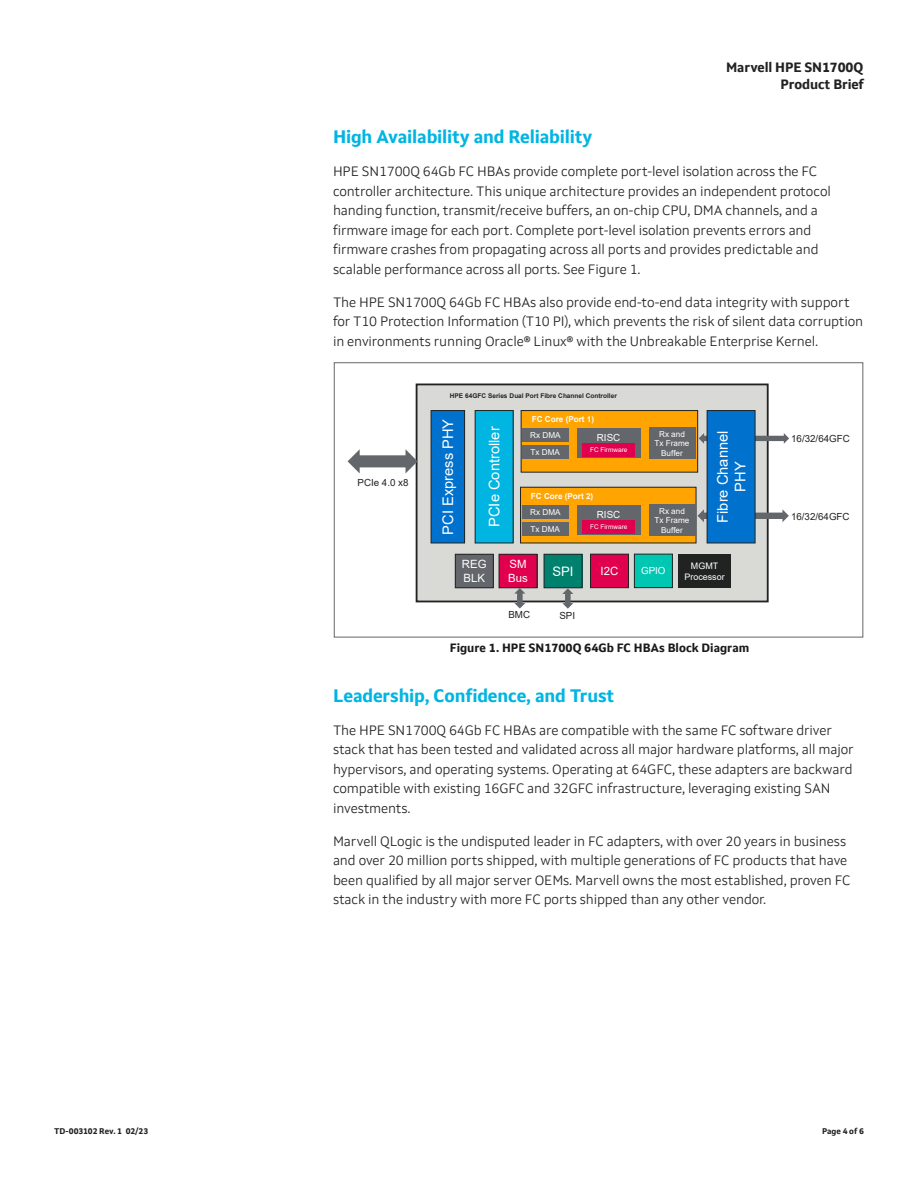
<style>
.page{position:relative;width:918px;height:1188px;background:#fff}
.page>*{position:absolute;margin:0;border:0;box-sizing:border-box;transform-origin:0 0}
.B1H_Body1Header{font:700 18px "Setimo";letter-spacing:-.01em;color:#00b5e2}
.t1{font:14.7px/17.5px "Arial";color:#fff;text-align:center}
.B1_Body1{font:300 13.5px/19.5px "Setimo";letter-spacing:-.01em;color:#212322}
.t2{font:700 13.5px/17.5px "Setimo";letter-spacing:-.01em;color:#212322;text-align:right}
.t3{font:13.05px "Arial";color:#fff}
.FC_FigureCaption{font:700 12px "Setimo";color:#1a1a1a}
.t4{font:11.4px/13.6px "Arial";color:#fff}
.t5{font:9.75px "Arial";color:#212322}
.t6{font:9.75px "Arial";color:#fff}
.t7{font:9px/10.8px "Arial";color:#fff;text-align:center}
.t8{font:700 8.25px "Setimo";letter-spacing:-.005em;color:#212322}
.t9{font:8.1px/9.8px "Arial";color:#fff;text-align:center}
.t10{font:700 8.1px "Arial";color:#fff}
.t11{font:700 6.45px "Arial";color:#212322}
.t12{font:6.45px "Arial";color:#fff}
</style>
<div class="page">
<div style="left:417px;top:384px;width:351px;height:217px;background:#d9d9d6"></div>
<div style="left:416px;top:384px;width:353px;height:218px;border:2px solid #212322"></div>
<div style="left:431px;top:411px;width:34px;height:132px;background:#0072ce"></div>
<div style="left:431px;top:410px;width:34px;height:133px;border:1px solid #212322"></div>
<div style="left:475px;top:411px;width:38px;height:132px;background:#00b5e2"></div>
<div style="left:521px;top:411px;width:177px;height:61px;background:#ffa400"></div>
<div style="left:521px;top:410px;width:177px;height:63px;border:1px solid #212322"></div>
<div style="left:520px;top:487px;width:176px;height:56px;background:#ffa400"></div>
<svg style="left:699px;top:433px;width:90px;height:11px"></svg>
<svg style="left:698px;top:509px;width:91px;height:13px"></svg>
<div style="left:577px;top:428px;width:63px;height:30px;background:#63666a"></div>
<div style="left:522px;top:429px;width:47px;height:13px;background:#63666a"></div>
<div style="left:522px;top:445px;width:47px;height:14px;background:#63666a"></div>
<div style="left:649px;top:427px;width:46px;height:32px;background:#63666a"></div>
<div style="left:582px;top:443px;width:53px;height:14px;background:#e0004d"></div>
<div style="left:577px;top:505px;width:63px;height:30px;background:#63666a"></div>
<div style="left:522px;top:505px;width:47px;height:14px;background:#63666a"></div>
<div style="left:522px;top:522px;width:47px;height:14px;background:#63666a"></div>
<div style="left:649px;top:504px;width:46px;height:32px;background:#63666a"></div>
<div style="left:582px;top:520px;width:53px;height:14px;background:#e0004d"></div>
<div style="left:707px;top:411px;width:48px;height:132px;background:#0072ce"></div>
<svg style="left:348px;top:449px;width:70px;height:24px"></svg>
<div style="left:455px;top:554px;width:38px;height:34px;background:#63666a"></div>
<div style="left:455px;top:554px;width:39px;height:34px;border:1px solid #212322"></div>
<div style="left:499px;top:554px;width:38px;height:34px;background:#e0004d"></div>
<div style="left:499px;top:554px;width:38px;height:34px;border:1px solid #212322"></div>
<div style="left:544px;top:554px;width:38px;height:34px;background:#00816d"></div>
<div style="left:544px;top:554px;width:38px;height:34px;border:1px solid #212322"></div>
<div style="left:678px;top:554px;width:53px;height:34px;background:#212322"></div>
<svg style="left:562px;top:588px;width:11px;height:21px"></svg>
<svg style="left:514px;top:588px;width:11px;height:21px"></svg>
<div style="left:591px;top:554px;width:38px;height:34px;background:#e0004d"></div>
<div style="left:590px;top:554px;width:39px;height:34px;border:1px solid #212322"></div>
<div style="left:634px;top:554px;width:38px;height:34px;background:#00c7b1"></div>
<div style="left:634px;top:554px;width:39px;height:34px;border:1px solid #212322"></div>
<div style="left:334px;top:362px;width:529px;height:275px;border:1px solid #63666a"></div>
<p class="t2" style="left:726px;top:58px;width:139px">Marvell HPE SN1700Q<br>Product Brief</p>
<h3 class="B1H_Body1Header" style="left:333px;top:126px;width:261px">High Availability and Reliability</h3>
<p class="B1_Body1" style="left:333px;top:162px;width:499px">HPE SN1700Q 64Gb FC HBAs provide complete port-level isolation across the FC controller architecture. This unique architecture provides an independent protocol handing function, transmit/receive buffers, an on-chip CPU, DMA channels, and a firmware image for each port. Complete port-level isolation prevents errors and firmware crashes from propagating across all ports and provides predictable and scalable performance across all ports. See Figure 1.</p>
<p class="B1_Body1" style="left:333px;top:292px;width:532px">The HPE SN1700Q 64Gb FC HBAs also provide end-to-end data integrity with support for T10 Protection Information (T10 PI), which prevents the risk of silent data corruption in environments running Oracle® Linux® with the Unbreakable Enterprise Kernel.</p>
<p class="t5" style="left:358px;top:476px;width:52px">PCIe 4.0 x8</p>
<p class="t11" style="left:450px;top:391px;width:168px">HPE 64GFC Series Dual Port Fibre Channel Controller</p>
<p class="t10" style="left:532px;top:414px;width:64px">FC Core (Port 1)</p>
<p class="t1" style="left:439px;top:535px;width:117px;rotate:-90deg">PCI Express PHY</p>
<p class="t1" style="left:486px;top:527px;width:102px;rotate:-90deg">PCIe Controller</p>
<p class="t5" style="left:791px;top:432px;width:60px">16/32/64GFC</p>
<p class="t9" style="left:655px;top:429px;width:36px">Rx and<br>Tx Frame<br>Buffer</p>
<p class="t1" style="left:714px;top:523px;width:94px;rotate:-90deg">Fibre Channel<br>PHY</p>
<p class="t9" style="left:530px;top:431px;width:32px">Rx DMA</p>
<p class="t6" style="left:597px;top:431px;width:25px">RISC</p>
<p class="t9" style="left:531px;top:447px;width:31px">Tx DMA</p>
<p class="t12" style="left:590px;top:446px;width:39px">FC Firmware</p>
<p class="t10" style="left:531px;top:490px;width:64px">FC Core (Port 2)</p>
<p class="t9" style="left:655px;top:506px;width:36px">Rx and<br>Tx Frame<br>Buffer</p>
<p class="t9" style="left:530px;top:507px;width:32px">Rx DMA</p>
<p class="t6" style="left:597px;top:508px;width:25px">RISC</p>
<p class="t9" style="left:531px;top:524px;width:31px">Tx DMA</p>
<p class="t5" style="left:791px;top:510px;width:60px">16/32/64GFC</p>
<p class="t12" style="left:590px;top:523px;width:39px">FC Firmware</p>
<p class="t4" style="left:462px;top:558px;width:26px">REG<br>BLK</p>
<p class="t4" style="left:508px;top:558px;width:21px">SM<br>Bus</p>
<p class="t3" style="left:553px;top:562px;width:23px">SPI</p>
<p class="t7" style="left:684px;top:560px;width:42px">MGMT<br>Processor</p>
<p class="t5" style="left:508px;top:607px;width:23px">BMC</p>
<p class="t5" style="left:559px;top:609px;width:17px">SPI</p>
<p class="t4" style="left:601px;top:564px;width:19px">I2C</p>
<p class="t6" style="left:641px;top:564px;width:26px">GPIO</p>
<p class="FC_FigureCaption" style="left:450px;top:641px;width:301px">Figure 1. HPE SN1700Q 64Gb FC HBAs Block Diagram</p>
<h3 class="B1H_Body1Header" style="left:333px;top:685px;width:283px">Leadership, Confidence, and Trust</h3>
<p class="B1_Body1" style="left:333px;top:720px;width:522px">The HPE SN1700Q 64Gb FC HBAs are compatible with the same FC software driver stack that has been tested and validated across all major hardware platforms, all major hypervisors, and operating systems. Operating at 64GFC, these adapters are backward compatible with existing 16GFC and 32GFC infrastructure, leveraging existing SAN investments.</p>
<p class="B1_Body1" style="left:333px;top:831px;width:519px">Marvell QLogic is the undisputed leader in FC adapters, with over 20 years in business and over 20 million ports shipped, with multiple generations of FC products that have been qualified by all major server OEMs. Marvell owns the most established, proven FC stack in the industry with more FC ports shipped than any other vendor.</p>
<p class="t8" style="left:54px;top:1126px;width:96px">TD-003102 Rev. 1 02/23</p>
<p class="t8" style="left:822px;top:1126px;width:43px">Page 4 of 6</p>
</div>
